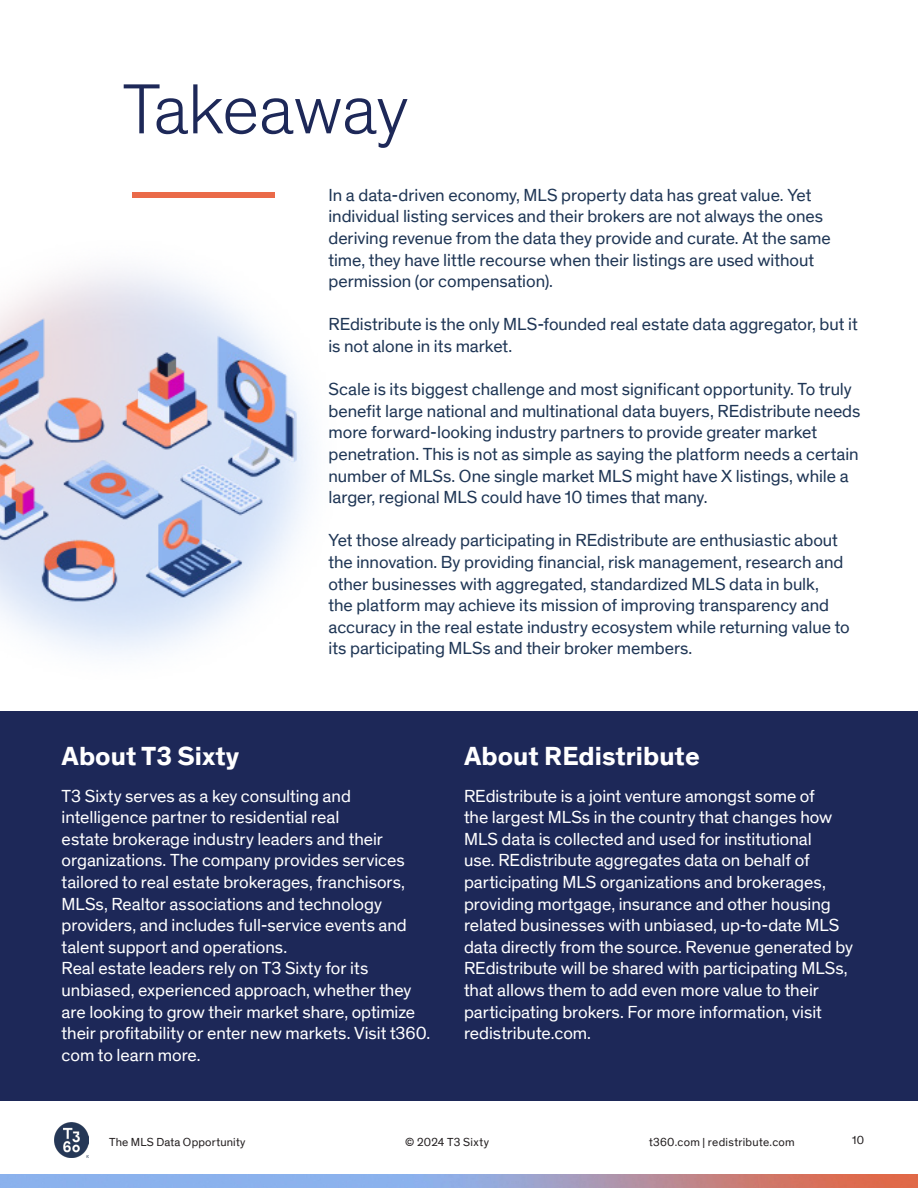
<style>
.page{position:relative;width:918px;height:1188px;background:#fff}
.page>*{position:absolute;margin:0;border:0;box-sizing:border-box;transform-origin:0 0}
.t1{font:300 72px "Theinhardt";letter-spacing:-.005em;color:#1d2858}
.t2{font:700 27px "Theinhardt";color:#fff}
.t3{font:18px/21.6px "Theinhardt";letter-spacing:-.005em;color:#1f3655}
.t4{font:18px/21.6px "Theinhardt";letter-spacing:-.005em;color:#fff}
.t5{font:12px "Theinhardt";letter-spacing:.02em;color:#231f20}
</style>
<div class="page">
<img style="left:54px;top:1123px;width:35px;height:35px">
<div style="left:133px;top:192px;width:142px;height:6px;background:#ea6a49"></div>
<div style="left:0;top:711px;width:918px;height:390px;background:#1d2858"></div>
<img style="left:0;top:1174px;width:918px;height:14px">
<img style="left:0;top:272px;width:312px;height:383px">
<p class="t1" style="left:123px;top:67px;width:287px">Takeaway</p>
<p class="t3" style="left:328px;top:184px;width:504px">In a data-driven economy, MLS property data has great value. Yet individual listing services and their brokers are not always the ones deriving revenue from the data they provide and curate. At the same time, they have little recourse when their listings are used without permission (or compensation).</p>
<p class="t3" style="left:328px;top:314px;width:531px">REdistribute is the only MLS-founded real estate data aggregator, but it is not alone in its market.</p>
<p class="t3" style="left:328px;top:379px;width:533px">Scale is its biggest challenge and most significant opportunity. To truly benefit large national and multinational data buyers, REdistribute needs more forward-looking industry partners to provide greater market penetration. This is not as simple as saying the platform needs a certain number of MLSs. One single market MLS might have X listings, while a larger, regional MLS could have 10 times that many.</p>
<p class="t3" style="left:328px;top:530px;width:523px">Yet those already participating in REdistribute are enthusiastic about the innovation. By providing financial, risk management, research and other businesses with aggregated, standardized MLS data in bulk,<br>the platform may achieve its mission of improving transparency and accuracy in the real estate industry ecosystem while returning value to its participating MLSs and their broker members.</p>
<p class="t2" style="left:62px;top:739px;width:179px">About T3 Sixty</p>
<p class="t2" style="left:464px;top:739px;width:237px">About REdistribute</p>
<p class="t4" style="left:62px;top:785px;width:347px">T3 Sixty serves as a key consulting and intelligence partner to residential real<br>estate brokerage industry leaders and their organizations. The company provides services tailored to real estate brokerages, franchisors, MLSs, Realtor associations and technology providers, and includes full-service events and talent support and operations.</p>
<p class="t4" style="left:62px;top:958px;width:370px">Real estate leaders rely on T3 Sixty for its unbiased, experienced approach, whether they are looking to grow their market share, optimize their profitability or enter new markets. Visit t360. com to learn more.</p>
<p class="t4" style="left:464px;top:785px;width:390px">REdistribute is a joint venture amongst some of<br>the largest MLSs in the country that changes how MLS data is collected and used for institutional<br>use. REdistribute aggregates data on behalf of participating MLS organizations and brokerages, providing mortgage, insurance and other housing related businesses with unbiased, up-to-date MLS data directly from the source. Revenue generated by REdistribute will be shared with participating MLSs, that allows them to add even more value to their participating brokers. For more information, visit redistribute.com.</p>
<p class="t5" style="left:109px;top:1135px;width:138px">The MLS Data Opportunity</p>
<p class="t5" style="left:405px;top:1135px;width:85px">© 2024 T3 Sixty</p>
<p class="t5" style="left:649px;top:1135px;width:147px">t360.com | redistribute.com</p>
<p class="t5" style="left:852px;top:1133px;width:14px">10</p>
</div>
